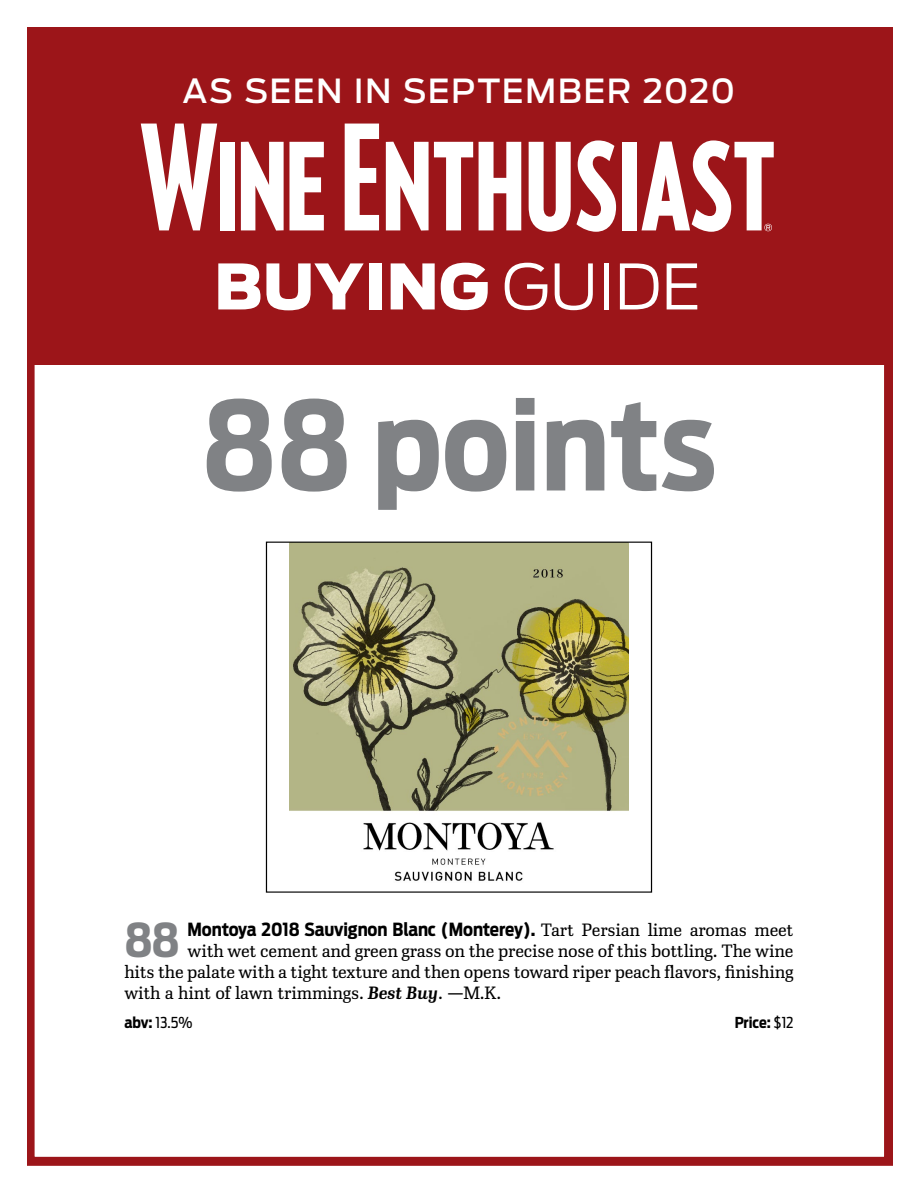
<style>
.page{position:relative;width:918px;height:1188px;background:#fff}
.page>*{position:absolute;margin:0;border:0;box-sizing:border-box;transform-origin:0 0}
.t1{font:700 122.55px "Antenna Cond";color:#808285}
.t2{font:900 62.1px "Antenna";color:#fff}
.t3{font:700 46.35px "Antenna Cond";color:#808285}
.t4{font:500 33px "Antenna";letter-spacing:.045em;color:#fff}
.t5{font:300 18px/21px "Ibis Text";letter-spacing:-.01em;color:#000;text-align:justify}
.t6{font:700 18px "Antenna Cond";letter-spacing:-.01em;color:#000}
.t7{font:15px "Antenna Cond";color:#000}
.t8{font:700 15px "Antenna Cond";letter-spacing:-.01em;color:#000}
.s1{font-weight:300}
.s2{font-family:"Ibis Text";font-weight:300}
.s3{font-weight:600;font-style:italic}
.s4{font-weight:700}
.s5{font-weight:400}
</style>
<div class="page">
<div style="left:26px;top:27px;width:867px;height:337px;background:#9c1519"></div>
<div style="left:26px;top:229px;width:867px;height:937px;border:9px solid #9c1519"></div>
<svg style="left:141px;top:124px;width:76px;height:106px"></svg>
<div style="left:220px;top:142px;width:15px;height:88px;background:#fff"></div>
<svg style="left:241px;top:142px;width:83px;height:89px"></svg>
<svg style="left:345px;top:124px;width:34px;height:106px"></svg>
<svg style="left:386px;top:142px;width:87px;height:89px"></svg>
<svg style="left:479px;top:142px;width:42px;height:88px"></svg>
<svg style="left:529px;top:140px;width:87px;height:92px"></svg>
<div style="left:622px;top:142px;width:15px;height:88px;background:#fff"></div>
<svg style="left:642px;top:140px;width:132px;height:92px"></svg>
<img style="left:289px;top:544px;width:340px;height:337px">
<div style="left:266px;top:542px;width:386px;height:351px;border:1px solid #000"></div>
<h3 class="t4" style="left:182px;top:68px;width:554px">AS SEEN IN SEPTEMBER 2020</h3>
<h2 class="t2" style="left:214px;top:242px;width:488px">BUYING <span class="s1">GUIDE</span></h2>
<h1 class="t1" style="left:202px;top:363px;width:516px">88 points</h1>
<h3 class="t3" style="left:124px;top:909px;width:57px">88</h3>
<p class="t6" style="left:188px;top:917px;width:607px">Montoya 2018 Sauvignon Blanc (Monterey). <span class="s2">Tart Persian lime aromas meet</span></p>
<p class="t5" style="left:124px;top:940px;width:671px;text-indent:63px">with wet cement and green grass on the precise nose of this bottling. The wine hits the palate with a tight texture and then opens toward riper peach flavors, finishing with a hint of lawn trimmings. <span class="s3">Best Buy</span>. —M.K.</p>
<p class="t7" style="left:124px;top:1012px;width:70px"><span class="s4">abv:</span> 13.5%</p>
<p class="t8" style="left:735px;top:1012px;width:60px">Price: <span class="s5">$12</span></p>
</div>
